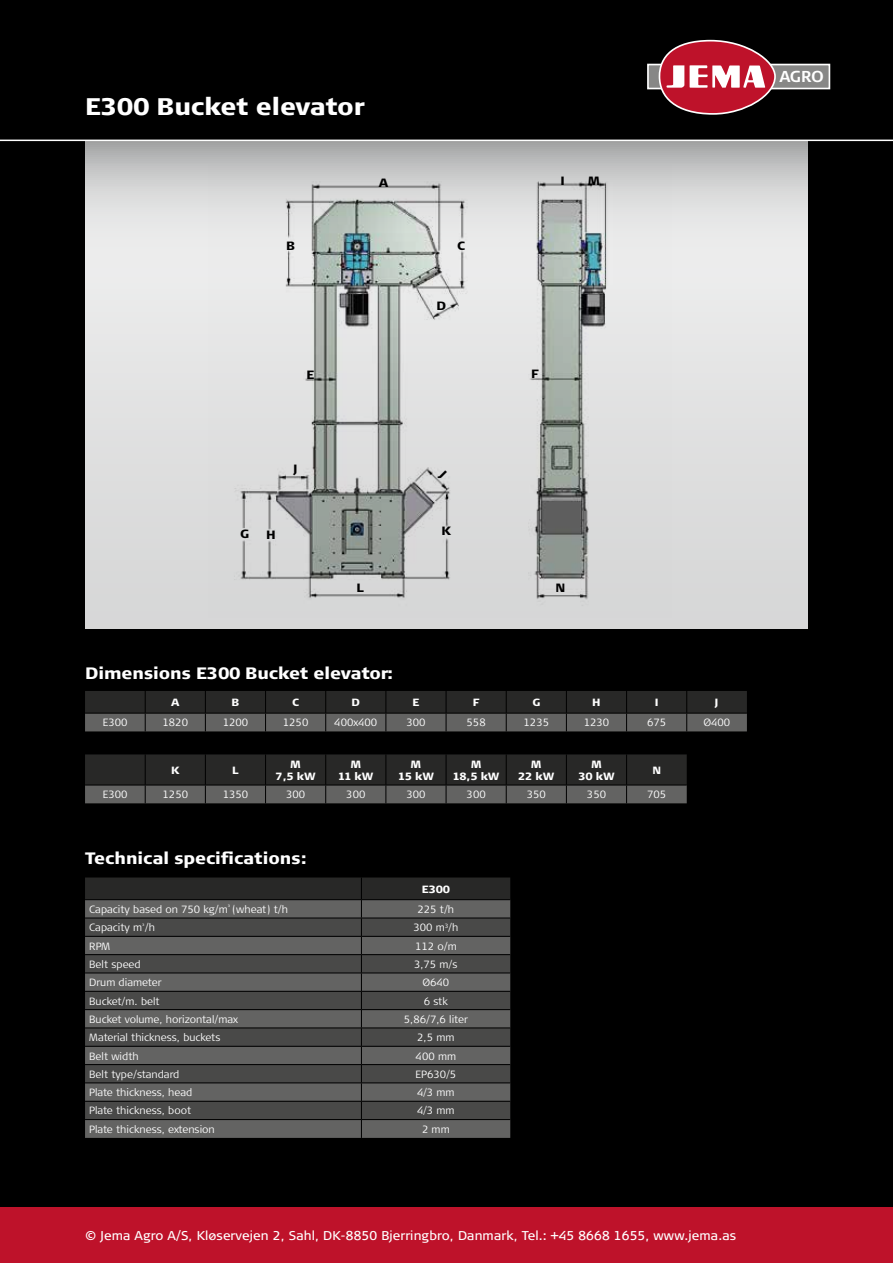
<style>
.page{position:relative;width:893px;height:1263px;background:#fff}
.page>*{position:absolute;margin:0;border:0;box-sizing:border-box;transform-origin:0 0}
.t1{font:900 24px "Signa Column";letter-spacing:-.01em;color:#fff}
.t2{font:900 16.5px "Signa Column";color:#fff}
.t3{font:700 15.75px "Signa Column";color:#fff}
.t4{font:12.75px "Signa Column";letter-spacing:.01em;color:#fff}
.t5{font:900 12px "Signa Column";color:#000}
.t6{font:300 10.5px "Signa Column";color:#fff}
.t7{font:900 10.5px/12px "Signa Column";color:#fff;text-align:center}
</style>
<div class="page">
<div style="left:0;top:0;width:893px;height:1209px;background:#000"></div>
<svg style="left:85px;top:141px;width:723px;height:487px;background:#d9dada"></svg>
<img style="left:208px;top:165px;width:463px;height:452px">
<div style="left:648px;top:65px;width:181px;height:24px;background:#878786"></div>
<div style="left:647px;top:64px;width:183px;height:25px;border:2px solid #fff"></div>
<svg style="left:658px;top:40px;width:119px;height:75px"></svg>
<hr style="left:0;top:140px;width:893px;height:1px;background:#fff">
<div style="left:0;top:1208px;width:893px;height:55px;background:#be122a"></div>
<svg style="left:85px;top:691px;width:662px;height:40px;background:#3f3f3e"></svg>
<svg style="left:85px;top:754px;width:602px;height:49px;background:#3b3b3a"></svg>
<svg style="left:85px;top:877px;width:425px;height:261px;background:#4e4e4d"></svg>
<svg style="left:437px;top:470px;width:10px;height:10px"></svg>
<h1 class="t1" style="left:85px;top:91px;width:281px">E300 Bucket elevator</h1>
<p class="t5" style="left:379px;top:175px;width:11px">A</p>
<p class="t5" style="left:286px;top:238px;width:10px">B</p>
<p class="t5" style="left:457px;top:238px;width:9px">C</p>
<p class="t5" style="left:436px;top:298px;width:11px">D</p>
<p class="t5" style="left:560px;top:174px;width:6px">I</p>
<p class="t5" style="left:306px;top:367px;width:9px">E</p>
<p class="t5" style="left:531px;top:366px;width:9px">F</p>
<p class="t5" style="left:588px;top:173px;width:13px">M</p>
<p class="t5" style="left:294px;top:461px;width:5px">J</p>
<p class="t5" style="left:240px;top:526px;width:11px">G</p>
<p class="t5" style="left:266px;top:527px;width:11px">H</p>
<p class="t5" style="left:356px;top:580px;width:9px">L</p>
<h2 class="t2" style="left:85px;top:663px;width:310px">Dimensions E300 Bucket elevator:</h2>
<p class="t5" style="left:442px;top:523px;width:11px">K</p>
<p class="t5" style="left:556px;top:580px;width:11px">N</p>
<p class="t7" style="left:171px;top:696px;width:10px">A</p>
<p class="t7" style="left:232px;top:696px;width:9px">B</p>
<p class="t7" style="left:292px;top:696px;width:8px">C</p>
<p class="t7" style="left:352px;top:696px;width:10px">D</p>
<p class="t7" style="left:412px;top:696px;width:8px">E</p>
<p class="t7" style="left:473px;top:696px;width:8px">F</p>
<p class="t7" style="left:532px;top:696px;width:9px">G</p>
<p class="t7" style="left:592px;top:696px;width:10px">H</p>
<p class="t7" style="left:655px;top:696px;width:5px">I</p>
<p class="t7" style="left:715px;top:696px;width:5px">J</p>
<p class="t6" style="left:103px;top:717px;width:26px">E300</p>
<p class="t6" style="left:163px;top:717px;width:27px">1820</p>
<p class="t6" style="left:223px;top:717px;width:27px">1200</p>
<p class="t6" style="left:283px;top:717px;width:27px">1250</p>
<p class="t6" style="left:334px;top:717px;width:45px">400x400</p>
<p class="t6" style="left:406px;top:717px;width:21px">300</p>
<p class="t6" style="left:467px;top:717px;width:21px">558</p>
<p class="t6" style="left:524px;top:717px;width:27px">1235</p>
<p class="t6" style="left:584px;top:717px;width:27px">1230</p>
<p class="t6" style="left:647px;top:717px;width:21px">675</p>
<p class="t6" style="left:703px;top:717px;width:28px">Ø400</p>
<p class="t7" style="left:171px;top:764px;width:10px">K</p>
<p class="t7" style="left:232px;top:764px;width:8px">L</p>
<p class="t7" style="left:276px;top:758px;width:42px">M<br>7,5 kW</p>
<p class="t7" style="left:338px;top:758px;width:37px">M<br>11 kW</p>
<p class="t7" style="left:398px;top:758px;width:37px">M<br>15 kW</p>
<p class="t7" style="left:453px;top:758px;width:48px">M<br>18,5 kW</p>
<p class="t7" style="left:518px;top:758px;width:38px">M<br>22 kW</p>
<p class="t7" style="left:578px;top:758px;width:38px">M<br>30 kW</p>
<p class="t7" style="left:652px;top:764px;width:10px">N</p>
<p class="t6" style="left:103px;top:789px;width:26px">E300</p>
<p class="t6" style="left:163px;top:789px;width:27px">1250</p>
<p class="t6" style="left:223px;top:789px;width:27px">1350</p>
<p class="t6" style="left:286px;top:789px;width:21px">300</p>
<p class="t6" style="left:346px;top:789px;width:21px">300</p>
<p class="t6" style="left:406px;top:789px;width:21px">300</p>
<p class="t6" style="left:467px;top:789px;width:21px">300</p>
<p class="t6" style="left:527px;top:789px;width:21px">350</p>
<p class="t6" style="left:587px;top:789px;width:21px">350</p>
<p class="t6" style="left:647px;top:789px;width:21px">705</p>
<h2 class="t2" style="left:85px;top:847px;width:223px">Technical specifications:</h2>
<p class="t7" style="left:422px;top:883px;width:30px">E300</p>
<p class="t6" style="left:89px;top:903px;width:200px">Capacity based on 750 kg/m<sup>³</sup> (wheat) t/h</p>
<p class="t6" style="left:418px;top:903px;width:38px">225 t/h</p>
<p class="t6" style="left:89px;top:922px;width:67px">Capacity m<sup>³</sup>/h</p>
<p class="t6" style="left:413px;top:922px;width:47px">300 m<sup>3</sup>/h</p>
<p class="t6" style="left:89px;top:940px;width:22px">RPM</p>
<p class="t6" style="left:415px;top:940px;width:43px">112 o/m</p>
<p class="t6" style="left:89px;top:958px;width:53px">Belt speed</p>
<p class="t6" style="left:414px;top:958px;width:45px">3,75 m/s</p>
<p class="t6" style="left:89px;top:976px;width:74px">Drum diameter</p>
<p class="t6" style="left:422px;top:976px;width:28px">Ø640</p>
<p class="t6" style="left:89px;top:995px;width:72px">Bucket/m. belt</p>
<p class="t6" style="left:424px;top:995px;width:25px">6 stk</p>
<p class="t6" style="left:89px;top:1013px;width:150px">Bucket volume, horizontal/max</p>
<p class="t6" style="left:404px;top:1013px;width:66px">5,86/7,6 liter</p>
<p class="t6" style="left:89px;top:1031px;width:133px">Material thickness, buckets</p>
<p class="t6" style="left:417px;top:1031px;width:39px">2,5 mm</p>
<p class="t6" style="left:89px;top:1050px;width:51px">Belt width</p>
<p class="t6" style="left:416px;top:1050px;width:42px">400 mm</p>
<p class="t6" style="left:89px;top:1068px;width:92px">Belt type/standard</p>
<p class="t6" style="left:416px;top:1068px;width:42px">EP630/5</p>
<p class="t6" style="left:89px;top:1086px;width:105px">Plate thickness, head</p>
<p class="t6" style="left:417px;top:1086px;width:39px">4/3 mm</p>
<p class="t6" style="left:89px;top:1105px;width:103px">Plate thickness, boot</p>
<p class="t6" style="left:417px;top:1105px;width:39px">4/3 mm</p>
<p class="t6" style="left:89px;top:1123px;width:127px">Plate thickness, extension</p>
<p class="t6" style="left:422px;top:1123px;width:29px">2 mm</p>
<p class="t4" style="left:85px;top:1228px;width:653px">© Jema Agro A/S, Kløservejen 2, Sahl, DK-8850 Bjerringbro, Danmark, Tel.: +45 8668 1655, www.jema.as</p>
<h3 class="t3" style="left:779px;top:68px;width:46px">AGRO</h3>
</div>
